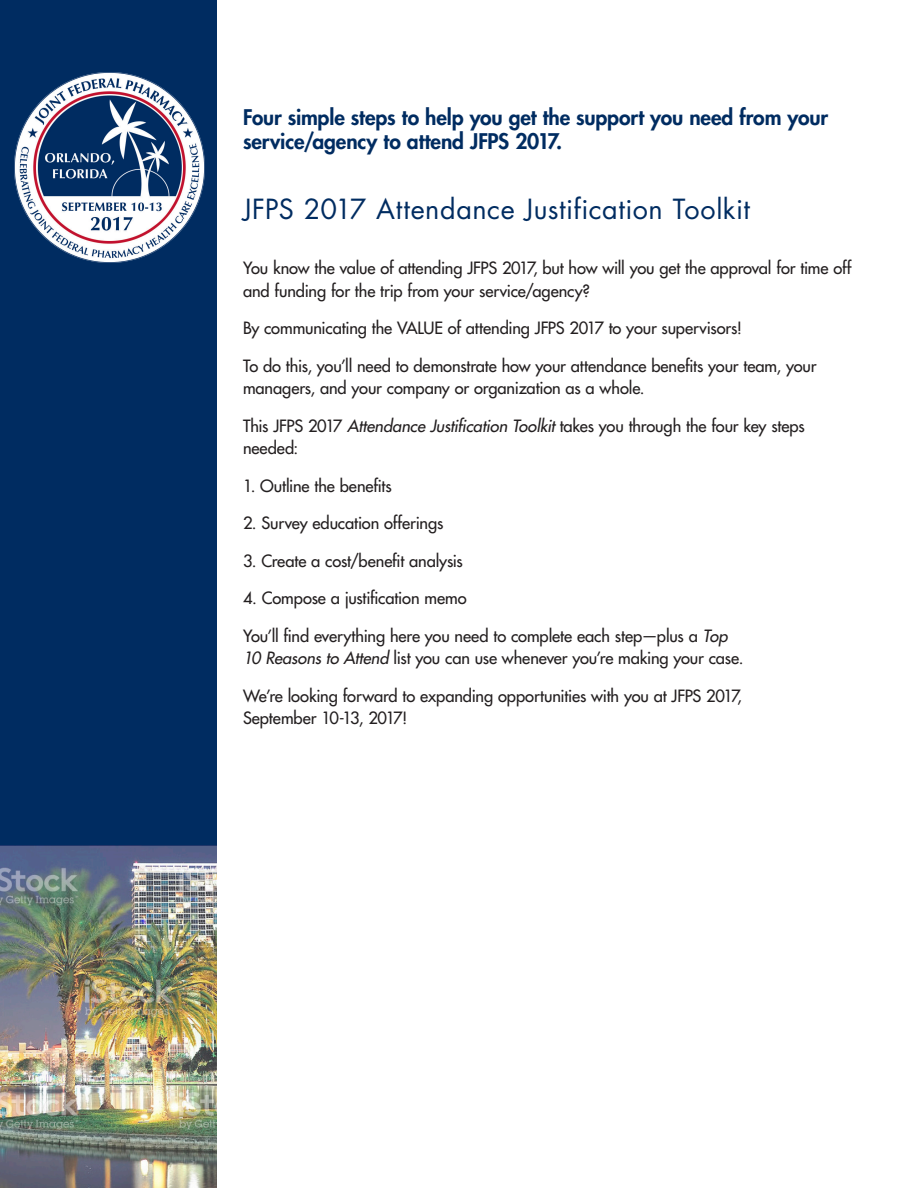
<style>
.page{position:relative;width:918px;height:1188px;background:#fff}
.page>*{position:absolute;margin:0;border:0;box-sizing:border-box;transform-origin:0 0}
.t1{font:27px "Futura Std";letter-spacing:.02em;color:#002c61}
.t2{font:800 21px/24px "Futura Std";letter-spacing:-.005em;color:#002c61}
.t3{font:500 16.5px/22.5px "Futura Std";letter-spacing:-.005em;color:#231f20}
.s1{font-style:italic}
</style>
<div class="page">
<div style="left:0;top:0;width:217px;height:846px;background:#002c61"></div>
<img style="left:0;top:846px;width:217px;height:342px">
<img style="left:14px;top:72px;width:191px;height:191px">
<p class="t2" style="left:243px;top:106px;width:587px">Four simple steps to help you get the support you need from your service/agency to attend JFPS 2017.</p>
<p class="t1" style="left:243px;top:192px;width:508px">JFPS 2017 Attendance Justification Toolkit</p>
<p class="t3" style="left:243px;top:257px;width:610px">You know the value of attending JFPS 2017, but how will you get the approval for time off and funding for the trip from your service/agency?</p>
<p class="t3" style="left:243px;top:317px;width:501px">By communicating the VALUE of attending JFPS 2017 to your supervisors!</p>
<p class="t3" style="left:243px;top:354px;width:575px">To do this, you’ll need to demonstrate how your attendance benefits your team, your managers, and your company or organization as a whole.</p>
<p class="t3" style="left:243px;top:414px;width:563px">This JFPS 2017 <span class="s1">Attendance Justification Toolkit</span> takes you through the four key steps needed:</p>
<p class="t3" style="left:243px;top:474px;width:150px">1. Outline the benefits</p>
<p class="t3" style="left:243px;top:512px;width:202px">2. Survey education offerings</p>
<p class="t3" style="left:243px;top:549px;width:221px">3. Create a cost/benefit analysis</p>
<p class="t3" style="left:243px;top:587px;width:225px">4. Compose a justification memo</p>
<p class="t3" style="left:243px;top:624px;width:502px">You’ll find everything here you need to complete each step—plus a <span class="s1">Top<br>10 Reasons to Attend</span> list you can use whenever you’re making your case.</p>
<p class="t3" style="left:243px;top:684px;width:500px">We’re looking forward to expanding opportunities with you at JFPS 2017,<br>September 10-13, 2017!</p>
</div>
